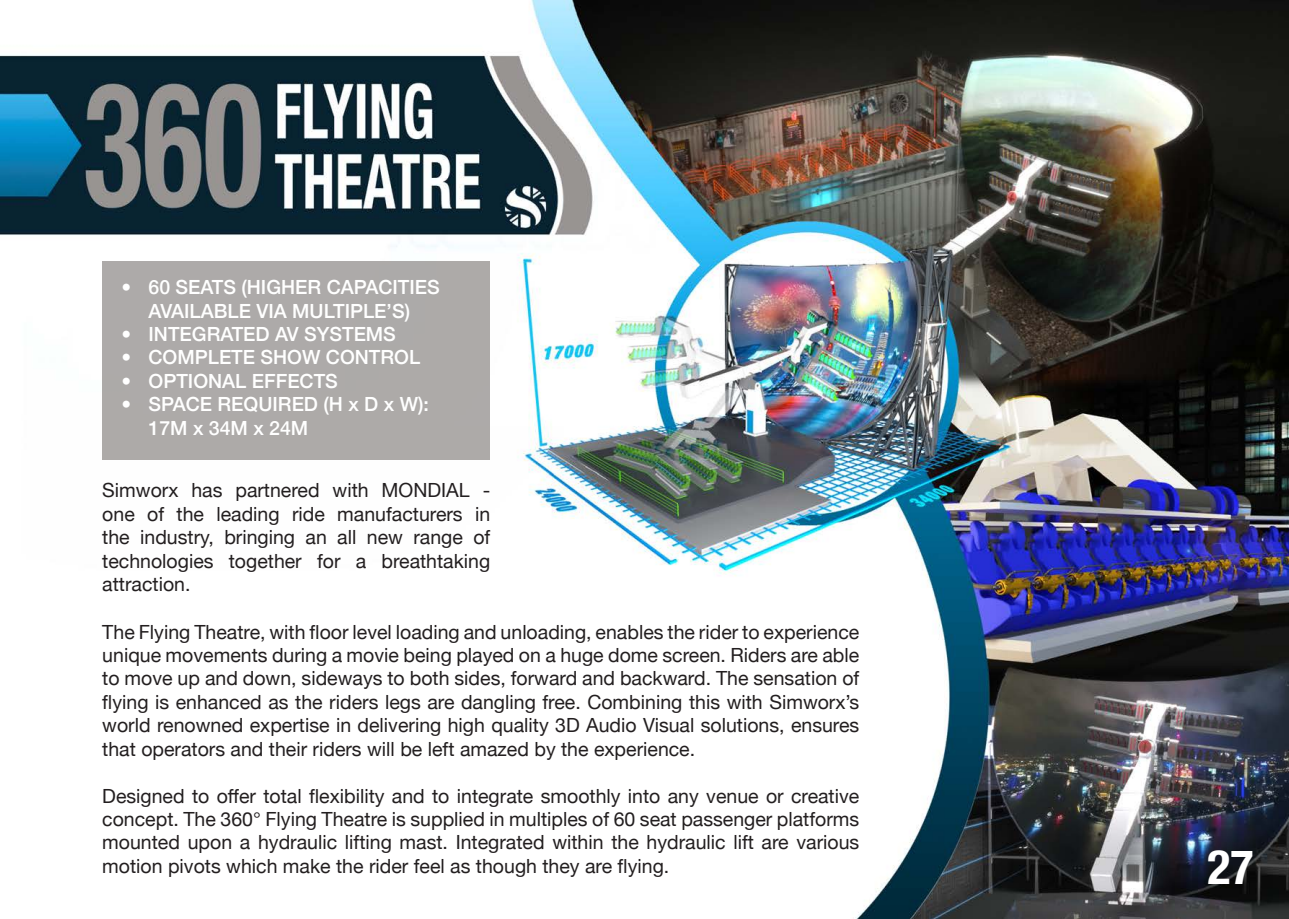
<style>
.page{position:relative;width:1289px;height:919px;background:#fff}
.page>*{position:absolute;margin:0;border:0;box-sizing:border-box;transform-origin:0 0}
.t1{font:700 condensed 48px "Helvetica Neue";color:#fff}
.t2{font:19.5px/23.4px "Helvetica Neue";color:#231f20;text-align:justify}
.t3{font:500 19.5px/23.4px "Helvetica Neue";color:#fff;text-align:center}
</style>
<div class="page">
<img style="left:0;top:0;width:1288px;height:918px">
<div style="left:102px;top:261px;width:388px;height:198px;background:#adaaa9"></div>
<p class="t3" style="left:121px;top:275px;width:320px">• 60 SEATS (HIGHER CAPACITIES<br>AVAILABLE VIA MULTIPLE’S)</p>
<p class="t3" style="left:121px;top:322px;width:276px">• INTEGRATED AV SYSTEMS</p>
<p class="t3" style="left:121px;top:345px;width:300px">• COMPLETE SHOW CONTROL</p>
<p class="t3" style="left:121px;top:368px;width:218px">• OPTIONAL EFFECTS</p>
<p class="t3" style="left:148px;top:392px;width:282px;text-align:left;text-indent:-27px">• SPACE REQUIRED (H x D x W):<br>17M x 34M x 24M</p>
<p class="t2" style="left:102px;top:478px;width:389px">Simworx has partnered with MONDIAL - one of the leading ride manufacturers in the industry, bringing an all new range of technologies together for a breathtaking attraction.</p>
<p class="t2" style="left:102px;top:619px;width:758px">The Flying Theatre, with floor level loading and unloading, enables the rider to experience unique movements during a movie being played on a huge dome screen. Riders are able to move up and down, sideways to both sides, forward and backward. The sensation of flying is enhanced as the riders legs are dangling free. Combining this with Simworx’s world renowned expertise in delivering high quality 3D Audio Visual solutions, ensures that operators and their riders will be left amazed by the experience.</p>
<p class="t2" style="left:102px;top:783px;width:758px">Designed to offer total flexibility and to integrate smoothly into any venue or creative concept. The 360° Flying Theatre is supplied in multiples of 60 seat passenger platforms mounted upon a hydraulic lifting mast. Integrated within the hydraulic lift are various motion pivots which make the rider feel as though they are flying.</p>
<h1 class="t1" style="left:1207px;top:837px;width:48px">27</h1>
</div>
